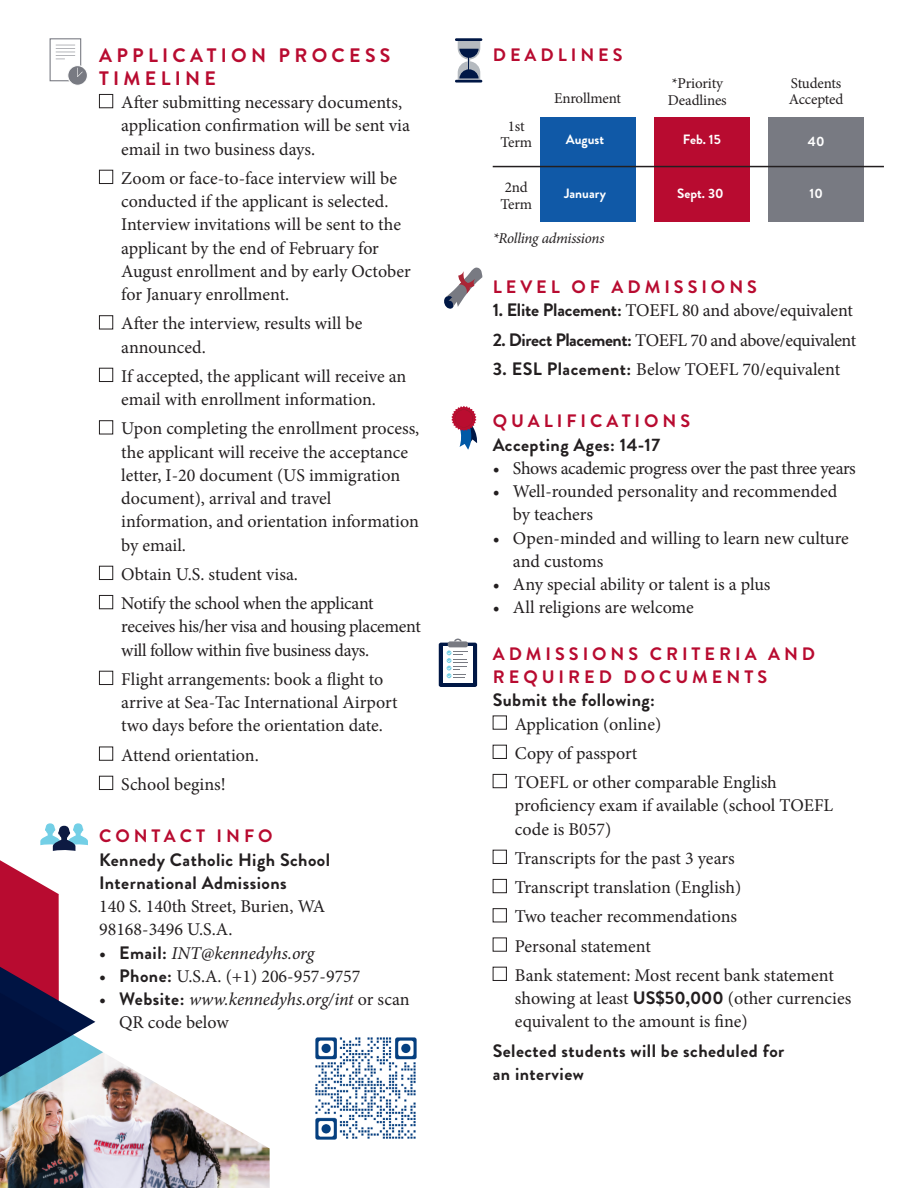
<style>
.page{position:relative;width:918px;height:1188px;background:#fff}
.page>*{position:absolute;margin:0;border:0;box-sizing:border-box;transform-origin:0 0}
.t1{font:700 19.5px/23.2px "Brandon Grotesque";letter-spacing:.22em;color:#b80b30}
.t2{font:18px/23.2px "Minion Pro";letter-spacing:-.005em;color:#231f20}
.t3{font:700 18px/23.2px "Brandon Grotesque";letter-spacing:.025em;color:#231f20}
.t4{font:700 18px/23.2px "Brandon Grotesque";letter-spacing:.22em;color:#b80b30}
.t5{font:italic 18px/23.2px "Minion Pro";letter-spacing:-.005em;color:#231f20}
.t6{font:18px "Minion Pro";letter-spacing:-.025em;color:#231f20}
.t7{font:15px/16.5px "Minion Pro";letter-spacing:-.01em;color:#231f20}
.t8{font:italic 15px "Minion Pro";letter-spacing:-.02em;color:#231f20}
.t9{font:700 13.5px "Brandon Grotesque";color:#fff}
.s1{font-family:"Minion Pro";font-weight:400}
.s2{font-family:"Brandon Grotesque";font-weight:700;font-style:normal}
.s3{font-family:"Brandon Grotesque";font-weight:700}
.s4{font-style:normal}
</style>
<div class="page">
<div style="left:493px;top:716px;width:14px;height:14px;border:1px solid #231f20"></div>
<div style="left:493px;top:745px;width:14px;height:14px;border:1px solid #231f20"></div>
<div style="left:493px;top:774px;width:14px;height:14px;border:1px solid #231f20"></div>
<div style="left:493px;top:850px;width:14px;height:14px;border:1px solid #231f20"></div>
<div style="left:493px;top:879px;width:14px;height:14px;border:1px solid #231f20"></div>
<div style="left:493px;top:908px;width:14px;height:14px;border:1px solid #231f20"></div>
<div style="left:493px;top:938px;width:14px;height:14px;border:1px solid #231f20"></div>
<div style="left:493px;top:967px;width:14px;height:14px;border:1px solid #231f20"></div>
<div style="left:540px;top:117px;width:95px;height:104px;background:#1059a7"></div>
<div style="left:654px;top:117px;width:95px;height:104px;background:#b80b30"></div>
<div style="left:769px;top:117px;width:95px;height:104px;background:#787a82"></div>
<hr style="left:493px;top:166px;width:391px;height:1px;background:#231f20">
<img style="left:103px;top:1052px;width:167px;height:136px">
<img style="left:0;top:860px;width:103px;height:328px">
<div style="left:99px;top:94px;width:14px;height:14px;border:1px solid #231f20"></div>
<div style="left:99px;top:170px;width:14px;height:14px;border:1px solid #231f20"></div>
<div style="left:99px;top:315px;width:14px;height:14px;border:1px solid #231f20"></div>
<div style="left:99px;top:368px;width:14px;height:14px;border:1px solid #231f20"></div>
<div style="left:99px;top:420px;width:14px;height:14px;border:1px solid #231f20"></div>
<div style="left:99px;top:566px;width:14px;height:14px;border:1px solid #231f20"></div>
<div style="left:99px;top:595px;width:14px;height:14px;border:1px solid #231f20"></div>
<div style="left:99px;top:671px;width:14px;height:14px;border:1px solid #231f20"></div>
<div style="left:99px;top:747px;width:14px;height:14px;border:1px solid #231f20"></div>
<div style="left:99px;top:776px;width:14px;height:14px;border:1px solid #231f20"></div>
<svg style="left:444px;top:267px;width:38px;height:42px"></svg>
<div style="left:439px;top:643px;width:38px;height:44px;background:#001745;border-radius:2px"></div>
<div style="left:443px;top:646px;width:30px;height:36px;background:#fff"></div>
<div style="left:448px;top:641px;width:20px;height:6px;background:#787a82;border-radius:2px"></div>
<svg style="left:454px;top:639px;width:8px;height:2px"></svg>
<svg style="left:447px;top:650px;width:21px;height:28px"></svg>
<hr style="left:455px;top:38px;width:27px;height:3px;background:#001745">
<hr style="left:455px;top:80px;width:27px;height:3px;background:#001745">
<svg style="left:458px;top:41px;width:22px;height:39px"></svg>
<svg style="left:40px;top:823px;width:48px;height:28px"></svg>
<svg style="left:68px;top:66px;width:19px;height:19px"></svg>
<div style="left:67px;top:65px;width:21px;height:21px;border:1px solid #fff;border-radius:50%"></div>
<svg style="left:49px;top:38px;width:34px;height:44px"></svg>
<svg style="left:451px;top:406px;width:27px;height:44px"></svg>
<img style="left:315px;top:1037px;width:102px;height:103px">
<p class="t1" style="left:99px;top:44px;width:293px">APPLICATION PROCESS<br>TIMELINE</p>
<p class="t2" style="left:121px;top:91px;width:290px">After submitting necessary documents, application confirmation will be sent via email in two business days.</p>
<p class="t2" style="left:121px;top:167px;width:291px">Zoom or face-to-face interview will be conducted if the applicant is selected.<br>Interview invitations will be sent to the applicant by the end of February for August enrollment and by early October for January enrollment.</p>
<p class="t2" style="left:121px;top:312px;width:243px">After the interview, results will be announced.</p>
<p class="t2" style="left:121px;top:365px;width:287px">If accepted, the applicant will receive an email with enrollment information.</p>
<p class="t2" style="left:121px;top:417px;width:300px">Upon completing the enrollment process, the applicant will receive the acceptance letter, I-20 document (US immigration document), arrival and travel information, and orientation information by email.</p>
<p class="t2" style="left:121px;top:563px;width:178px">Obtain U.S. student visa.</p>
<p class="t2" style="left:121px;top:592px;width:301px">Notify the school when the applicant receives his/her visa and housing placement will follow within five business days.</p>
<p class="t2" style="left:121px;top:668px;width:278px">Flight arrangements: book a flight to arrive at Sea-Tac International Airport two days before the orientation date.</p>
<p class="t2" style="left:121px;top:743px;width:139px">Attend orientation.</p>
<p class="t2" style="left:121px;top:773px;width:106px">School begins!</p>
<p class="t4" style="left:99px;top:825px;width:175px">CONTACT INFO</p>
<p class="t3" style="left:99px;top:848px;width:233px">Kennedy Catholic High School<br>International Admissions<br><span class="s1">140 S. 140th Street, Burien, WA<br>98168-3496 U.S.A.</span></p>
<p class="t5" style="left:99px;top:941px;width:217px"><span class="s2">• Email:</span> INT@kennedyhs.org</p>
<p class="t2" style="left:99px;top:965px;width:263px"><span class="s3">• Phone:</span> U.S.A. (+1) 206-957-9757</p>
<p class="t5" style="left:119px;top:988px;width:292px;text-indent:-20px"><span class="s2">• Website:</span> www.kennedyhs.org/int <span class="s4">or scan<br>QR code below</span></p>
<p class="t4" style="left:493px;top:43px;width:131px">DEADLINES</p>
<p class="t7" style="left:554px;top:90px;width:69px">Enrollment</p>
<p class="t7" style="left:668px;top:75px;width:60px">*Priority<br>Deadlines</p>
<p class="t7" style="left:789px;top:75px;width:56px">Students<br>Accepted</p>
<p class="t7" style="left:501px;top:118px;width:33px;text-align:center">1st<br>Term</p>
<p class="t7" style="left:501px;top:179px;width:33px">2nd<br>Term</p>
<p class="t9" style="left:683px;top:130px;width:40px">Feb. 15</p>
<p class="t9" style="left:808px;top:131px;width:18px">40</p>
<p class="t9" style="left:566px;top:130px;width:40px">August</p>
<p class="t9" style="left:564px;top:184px;width:43px">January</p>
<p class="t9" style="left:810px;top:184px;width:15px">10</p>
<p class="t9" style="left:677px;top:184px;width:48px">Sept. 30</p>
<p class="t8" style="left:493px;top:228px;width:113px">*Rolling admissions</p>
<p class="t4" style="left:493px;top:276px;width:266px">LEVEL OF ADMISSIONS</p>
<p class="t2" style="left:493px;top:299px;width:362px"><span class="s3">1. Elite Placement:</span> TOEFL 80 and above/equivalent</p>
<p class="t6" style="left:493px;top:328px;width:365px"><span class="s3">2. Direct Placement:</span> TOEFL 70 and above/equivalent</p>
<p class="t2" style="left:493px;top:358px;width:349px"><span class="s3">3. ESL Placement:</span> Below TOEFL 70/equivalent</p>
<p class="t4" style="left:493px;top:410px;width:199px">QUALIFICATIONS</p>
<p class="t3" style="left:493px;top:433px;width:169px">Accepting Ages: 14-17</p>
<p class="t2" style="left:493px;top:457px;width:365px">• Shows academic progress over the past three years</p>
<p class="t2" style="left:513px;top:480px;width:326px;text-indent:-20px">• Well-rounded personality and recommended by teachers</p>
<p class="t2" style="left:513px;top:526px;width:337px;text-indent:-20px">• Open-minded and willing to learn new culture and customs</p>
<p class="t2" style="left:493px;top:573px;width:279px">• Any special ability or talent is a plus</p>
<p class="t2" style="left:493px;top:596px;width:203px">• All religions are welcome</p>
<p class="t4" style="left:493px;top:642px;width:324px">ADMISSIONS CRITERIA AND<br>REQUIRED DOCUMENTS</p>
<p class="t3" style="left:493px;top:689px;width:164px">Submit the following:</p>
<p class="t2" style="left:515px;top:712px;width:148px">Application (online)</p>
<p class="t2" style="left:515px;top:742px;width:124px">Copy of passport</p>
<p class="t2" style="left:515px;top:771px;width:320px">TOEFL or other comparable English proficiency exam if available (school TOEFL code is B057)</p>
<p class="t2" style="left:515px;top:847px;width:221px">Transcripts for the past 3 years</p>
<p class="t2" style="left:515px;top:876px;width:228px">Transcript translation (English)</p>
<p class="t2" style="left:515px;top:905px;width:224px">Two teacher recommendations</p>
<p class="t2" style="left:515px;top:934px;width:137px">Personal statement</p>
<p class="t2" style="left:515px;top:964px;width:338px">Bank statement: Most recent bank statement showing at least <span class="s3">US$50,000</span> (other currencies equivalent to the amount is fine)</p>
<p class="t3" style="left:493px;top:1039px;width:293px">Selected students will be scheduled for an interview</p>
</div>
